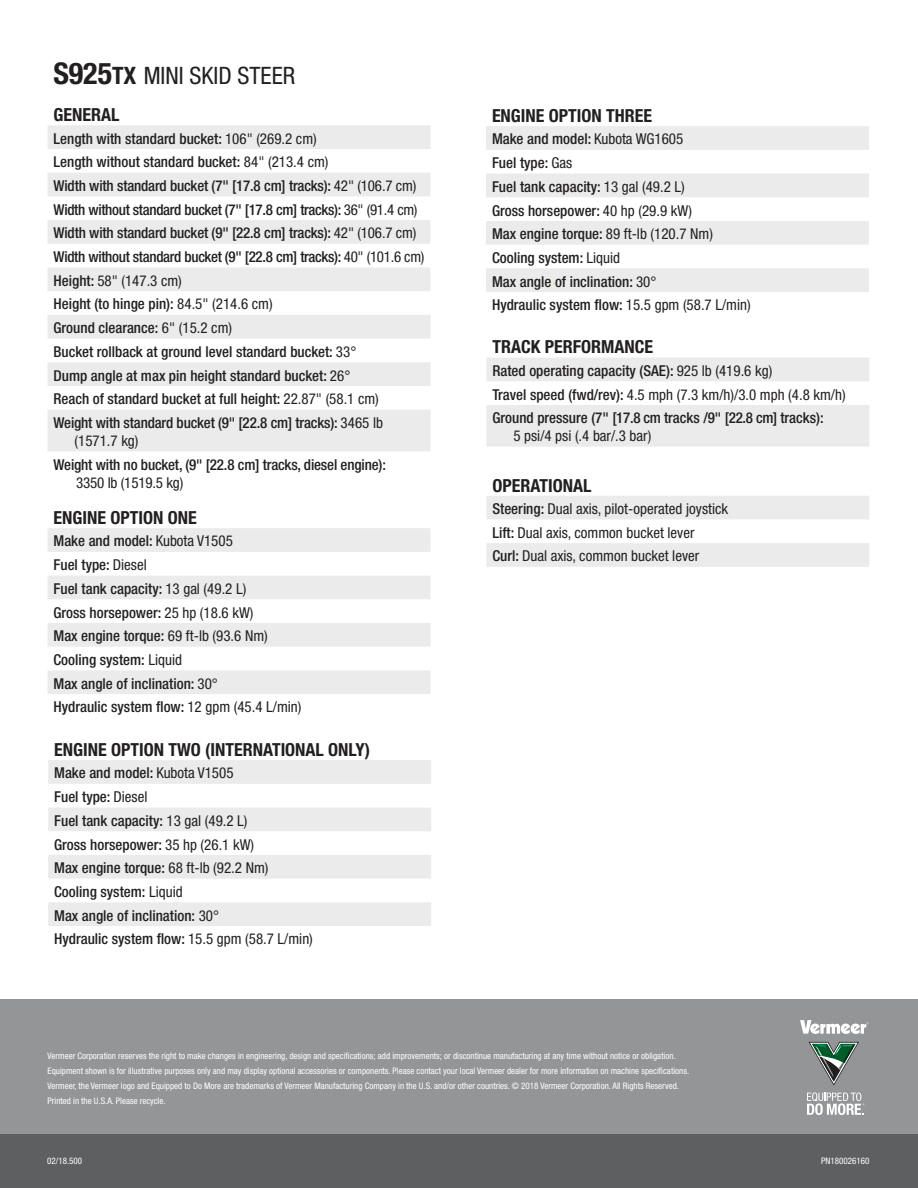
<style>
.page{position:relative;width:918px;height:1188px;background:#fff}
.page>*{position:absolute;margin:0;border:0;box-sizing:border-box;transform-origin:0 0}
.t1{font:condensed 24px "Helvetica Neue";color:#221f1f}
.t2{font:700 condensed 18px "Helvetica Neue";color:#221f1f}
.t3{font:500 condensed 15px/23.7px "Helvetica Neue";color:#221f1f}
.t4{font:condensed 15px/23.7px "Helvetica Neue";color:#221f1f}
.t5{font:condensed 9px/15px "Helvetica Neue";color:#fff}
.s1{font-weight:700;font-size:30px}
.s2{font-weight:700}
.s3{font-weight:400}
.s4{font-weight:500}
</style>
<div class="page">
<svg style="left:48px;top:125px;width:383px;height:326px;fill:#ebebec"></svg>
<svg style="left:48px;top:528px;width:383px;height:166px;fill:#ebebec"></svg>
<svg style="left:486px;top:358px;width:383px;height:89px"></svg>
<svg style="left:486px;top:496px;width:383px;height:71px"></svg>
<div style="left:0;top:999px;width:918px;height:151px;background:#939597"></div>
<svg style="left:800px;top:1020px;width:68px;height:14px"></svg>
<svg style="left:807px;top:1092px;width:57px;height:23px"></svg>
<svg style="left:809px;top:1042px;width:50px;height:44px"></svg>
<div style="left:0;top:1134px;width:918px;height:54px;background:#5e5f61"></div>
<svg style="left:48px;top:760px;width:383px;height:166px;fill:#ebebec"></svg>
<svg style="left:486px;top:126px;width:383px;height:166px;fill:#ebebec"></svg>
<h1 class="t1" style="left:53px;top:67px;width:243px"><span class="s1">S925</span><span class="s2">TX</span> MINI SKID STEER</h1>
<p class="t2" style="left:54px;top:108px;width:68px">GENERAL</p>
<p class="t3" style="left:54px;top:128px;width:372px">Length with standard bucket: <span class="s3">106" (269.2 cm)<br></span>Length without standard bucket: <span class="s3">84" (213.4 cm)<br></span>Width with standard bucket (7" [17.8 cm] tracks): <span class="s3">42" (106.7 cm)<br></span>Width without standard bucket (7" [17.8 cm] tracks): <span class="s3">36" (91.4 cm)<br></span>Width with standard bucket (9" [22.8 cm] tracks): <span class="s3">42" (106.7 cm)<br></span>Width without standard bucket (9" [22.8 cm] tracks): <span class="s3">40" (101.6 cm)<br></span>Height: <span class="s3">58" (147.3 cm)<br></span>Height (to hinge pin): <span class="s3">84.5" (214.6 cm)<br></span>Ground clearance: <span class="s3">6" (15.2 cm)<br></span>Bucket rollback at ground level standard bucket: <span class="s3">33°<br></span>Dump angle at max pin height standard bucket: <span class="s3">26°<br></span>Reach of standard bucket at full height: <span class="s3">22.87" (58.1 cm)<br></span>Weight with standard bucket (9" [22.8 cm] tracks): <span class="s3">3465 lb</span></p>
<p class="t4" style="left:75px;top:430px;width:66px">(1571.7 kg)</p>
<p class="t3" style="left:54px;top:454px;width:334px">Weight with no bucket, (9" [22.8 cm] tracks, diesel engine):</p>
<p class="t4" style="left:76px;top:472px;width:109px">3350 lb (1519.5 kg)</p>
<p class="t2" style="left:54px;top:511px;width:145px">ENGINE OPTION ONE</p>
<p class="t3" style="left:54px;top:531px;width:249px">Make and model: <span class="s3">Kubota V1505<br></span>Fuel type: <span class="s3">Diesel<br></span>Fuel tank capacity: <span class="s3">13 gal (49.2 L)<br></span>Gross horsepower: <span class="s3">25 hp (18.6 kW)<br></span>Max engine torque: <span class="s3">69 ft-lb (93.6 Nm)<br></span>Cooling system: <span class="s3">Liquid<br></span>Max angle of inclination: <span class="s3">30°<br></span>Hydraulic system flow: <span class="s3">12 gpm (45.4 L/min)</span></p>
<p class="t2" style="left:54px;top:743px;width:317px">ENGINE OPTION TWO (INTERNATIONAL ONLY)</p>
<p class="t3" style="left:54px;top:763px;width:260px">Make and model: <span class="s3">Kubota V1505<br></span>Fuel type: <span class="s3">Diesel<br></span>Fuel tank capacity: <span class="s3">13 gal (49.2 L)<br></span>Gross horsepower: <span class="s3">35 hp (26.1 kW)<br></span>Max engine torque: <span class="s3">68 ft-lb (92.2 Nm)<br></span>Cooling system: <span class="s3">Liquid<br></span>Max angle of inclination: <span class="s3">30°<br></span>Hydraulic system flow: <span class="s3">15.5 gpm (58.7 L/min)</span></p>
<p class="t2" style="left:492px;top:109px;width:162px">ENGINE OPTION THREE</p>
<p class="t3" style="left:492px;top:129px;width:260px">Make and model: <span class="s3">Kubota WG1605<br></span>Fuel type: <span class="s3">Gas<br></span>Fuel tank capacity: <span class="s3">13 gal (49.2 L)<br></span>Gross horsepower: <span class="s3">40 hp (29.9 kW)<br></span>Max engine torque: <span class="s3">89 ft-lb (120.7 Nm)<br></span>Cooling system: <span class="s3">Liquid<br></span>Max angle of inclination: <span class="s3">30°<br></span>Hydraulic system flow: <span class="s3">15.5 gpm (58.7 L/min)</span></p>
<p class="t2" style="left:492px;top:340px;width:162px">TRACK PERFORMANCE</p>
<p class="t3" style="left:492px;top:360px;width:355px">Rated operating capacity (SAE): <span class="s3">925 lb (419.6 kg)<br></span>Travel speed (fwd/rev): <span class="s3">4.5 mph (7.3 km/h)/3.0 mph (4.8 km/h)<br></span>Ground pressure (7" [17.8 cm tracks /9" [22.8 cm] tracks):</p>
<p class="t4" style="left:513px;top:425px;width:139px">5 psi/4 psi (.4 bar/.3 bar)</p>
<p class="t2" style="left:492px;top:478px;width:100px">OPERATIONAL</p>
<p class="t4" style="left:492px;top:498px;width:237px"><span class="s4">Steering:</span> Dual axis, pilot-operated joystick<br><span class="s4">Lift:</span> Dual axis, common bucket lever<br><span class="s4">Curl:</span> Dual axis, common bucket lever</p>
<p class="t5" style="left:48px;top:1049px;width:643px">Vermeer Corporation reserves the right to make changes in engineering, design and specifications; add improvements; or discontinue manufacturing at any time without notice or obligation.<br>Equipment shown is for illustrative purposes only and may display optional accessories or components. Please contact your local Vermeer dealer for more information on machine specifications.<br>Vermeer, the Vermeer logo and Equipped to Do More are trademarks of Vermeer Manufacturing Company in the U.S. and/or other countries. © 2018 Vermeer Corporation. All Rights Reserved.<br>Printed in the U.S.A. Please recycle.</p>
<p class="t5" style="left:47px;top:1154px;width:36px">02/18.500</p>
<p class="t5" style="left:821px;top:1154px;width:50px">PN180026160</p>
</div>
